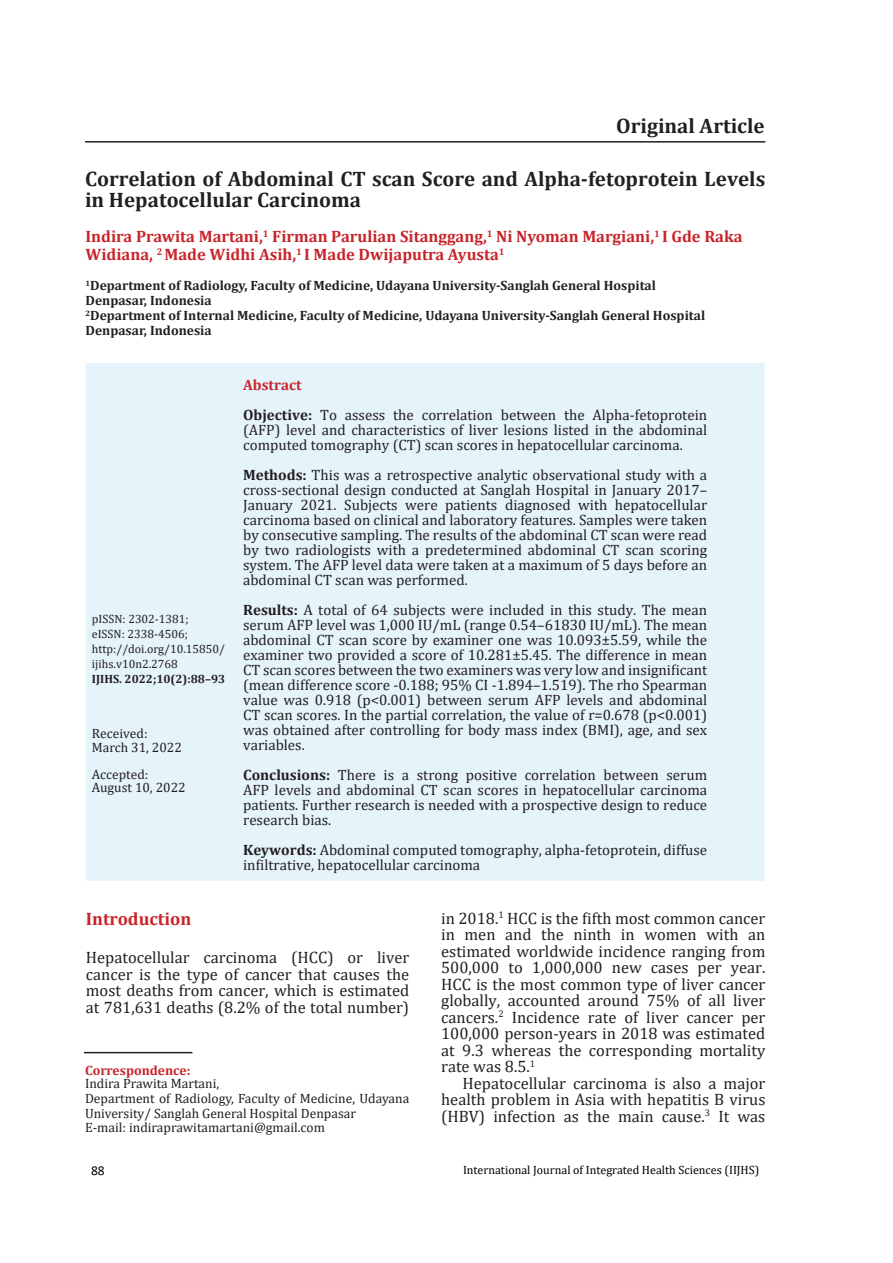
<style>
.page{position:relative;width:893px;height:1263px;background:#fff}
.page>*{position:absolute;margin:0;border:0;box-sizing:border-box;transform-origin:0 0}
.t1{font:700 21px/21px "Cambria";color:#231f20}
.t2{font:700 18px "Cambria";color:#c8242b}
.t3{font:16.5px/16.5px "Cambria";color:#231f20;text-align:justify}
.t4{font:700 16.5px/18px "Cambria";color:#c8242b}
.t5{font:15px/15px "Cambria";color:#231f20}
.t6{font:700 13.5px/15px "Cambria";color:#231f20}
.t7{font:13.5px/13.5px "Cambria";color:#231f20}
.t8{font:700 13.5px "Cambria";color:#c8242b}
.t9{font:13.5px "Calibri";color:#000}
.t10{font:12px/15px "Cambria";color:#231f20}
.t11{font:12px "Cambria";color:#000}
.t12{font:700 12px "Cambria";color:#231f20}
.s1{font-weight:700;color:#c8242b}
.s2{font-weight:700}
</style>
<div class="page">
<hr style="left:85px;top:141px;width:680px;height:2px;background:#231f20">
<div style="left:85px;top:362px;width:680px;height:520px;background:#e5f3fb"></div>
<div style="left:84px;top:361px;width:682px;height:521px;border:2px solid #fff"></div>
<hr style="left:84px;top:1052px;width:108px;height:1px;background:#231f20">
<h1 class="t1" style="left:616px;top:115px;width:150px">Original Article</h1>
<h1 class="t1" style="left:85px;top:168px;width:682px">Correlation of Abdominal CT scan Score and Alpha-fetoprotein Levels in Hepatocellular Carcinoma</h1>
<p class="t4" style="left:86px;top:227px;width:659px">Indira Prawita Martani,<sup>1</sup> Firman Parulian Sitanggang,<sup>1</sup> Ni Nyoman Margiani,<sup>1</sup> I Gde Raka<br>Widiana, <sup>2</sup> Made Widhi Asih,<sup>1</sup> I Made Dwijaputra Ayusta<sup>1</sup></p>
<p class="t6" style="left:86px;top:278px;width:621px"><sup>1</sup>Department of Radiology, Faculty of Medicine, Udayana University-Sanglah General Hospital Denpasar, Indonesia<br><sup>2</sup>Department of Internal Medicine, Faculty of Medicine, Udayana University-Sanglah General Hospital Denpasar, Indonesia</p>
<p class="t10" style="left:92px;top:611px;width:135px">pISSN: 2302-1381;<br>eISSN: 2338-4506; http://doi.org/10.15850/ ijihs.v10n2.2768</p>
<p class="t12" style="left:92px;top:670px;width:135px">IJIHS. 2022;10(2):88–93</p>
<p class="t7" style="left:92px;top:727px;width:91px">Received:<br>March 31, 2022</p>
<p class="t7" style="left:92px;top:767px;width:95px">Accepted:<br>August 10, 2022</p>
<p class="t5" style="left:243px;top:369px;width:466px;line-height:30px"><span class="s1">Abstract<br></span><span class="s2">Objective:</span> To assess the correlation between the Alpha-fetoprotein</p>
<p class="t5" style="left:243px;top:422px;width:466px">(AFP) level and characteristics of liver lesions listed in the abdominal computed tomography (CT) scan scores in hepatocellular carcinoma.</p>
<p class="t5" style="left:243px;top:467px;width:466px;text-align:justify"><span class="s2">Methods:</span> This was a retrospective analytic observational study with a cross-sectional design conducted at Sanglah Hospital in January 2017– January 2021. Subjects were patients diagnosed with hepatocellular carcinoma based on clinical and laboratory features. Samples were taken by consecutive sampling. The results of the abdominal CT scan were read by two radiologists with a predetermined abdominal CT scan scoring system. The AFP level data were taken at a maximum of 5 days before an abdominal CT scan was performed.</p>
<p class="t5" style="left:243px;top:602px;width:466px;text-align:justify"><span class="s2">Results:</span> A total of 64 subjects were included in this study. The mean serum AFP level was 1,000 IU/mL (range 0.54–61830 IU/mL). The mean abdominal CT scan score by examiner one was 10.093±5.59, while the examiner two provided a score of 10.281±5.45. The difference in mean CT scan scores between the two examiners was very low and insignificant (mean difference score -0.188; 95% CI -1.894–1.519). The rho Spearman value was 0.918 (p&lt;0.001) between serum AFP levels and abdominal CT scan scores. In the partial correlation, the value of r=0.678 (p&lt;0.001) was obtained after controlling for body mass index (BMI), age, and sex variables.</p>
<p class="t5" style="left:243px;top:767px;width:466px;text-align:justify"><span class="s2">Conclusions:</span> There is a strong positive correlation between serum AFP levels and abdominal CT scan scores in hepatocellular carcinoma patients. Further research is needed with a prospective design to reduce research bias.</p>
<p class="t5" style="left:243px;top:842px;width:466px"><span class="s2">Keywords:</span> Abdominal computed tomography, alpha-fetoprotein, diffuse infiltrative, hepatocellular carcinoma</p>
<p class="t2" style="left:86px;top:906px;width:107px">Introduction</p>
<p class="t3" style="left:86px;top:949px;width:325px">Hepatocellular carcinoma (HCC) or liver cancer is the type of cancer that causes the most deaths from cancer, which is estimated at 781,631 deaths (8.2% of the total number)</p>
<p class="t8" style="left:85px;top:1060px;width:107px">Correspondence:</p>
<p class="t7" style="left:85px;top:1076px;width:326px;line-height:15px">Indira Prawita Martani,<br>Department of Radiology, Faculty of Medicine, Udayana<br>University/ Sanglah General Hospital Denpasar</p>
<p class="t7" style="left:85px;top:1120px;width:241px">E-mail: indiraprawitamartani@gmail.com</p>
<p class="t3" style="left:441px;top:910px;width:326px">in 2018.<sup>1</sup> HCC is the fifth most common cancer in men and the ninth in women with an estimated worldwide incidence ranging from 500,000 to 1,000,000 new cases per year.<br>HCC is the most common type of liver cancer globally, accounted around 75% of all liver cancers.<sup>2</sup> Incidence rate of liver cancer per 100,000 person-years in 2018 was estimated at 9.3 whereas the corresponding mortality rate was 8.5.<sup>1</sup></p>
<p class="t3" style="left:441px;top:1075px;width:326px;text-indent:21px">Hepatocellular carcinoma is also a major health problem in Asia with hepatitis B virus (HBV) infection as the main cause.<sup>3</sup> It was</p>
<p class="t9" style="left:91px;top:1161px;width:15px">88</p>
<p class="t11" style="left:463px;top:1163px;width:298px">International Journal of Integrated Health Sciences (IIJHS)</p>
</div>
